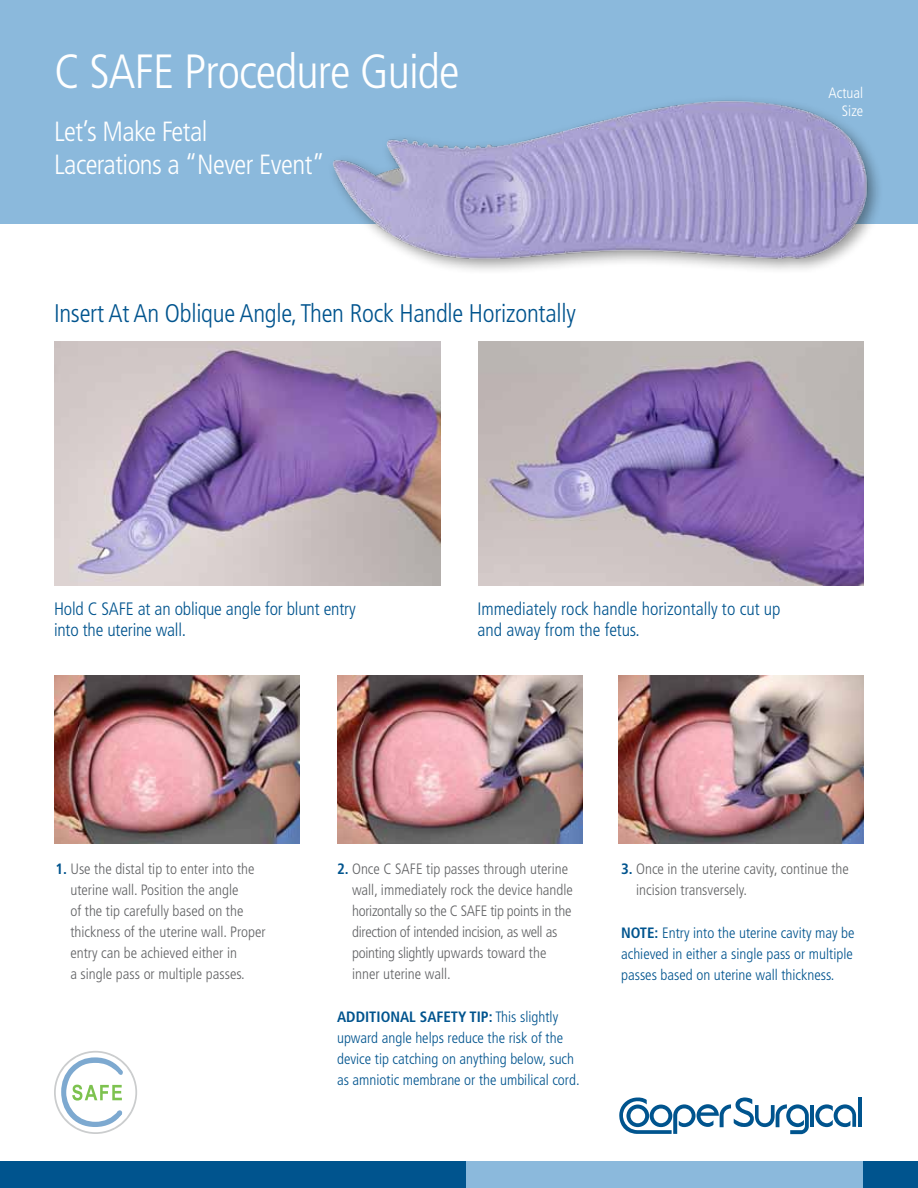
<style>
.page{position:relative;width:918px;height:1188px;background:#fff}
.page>*{position:absolute;margin:0;border:0;box-sizing:border-box;transform-origin:0 0}
.t1{font:300 condensed 48px "Frutiger LT Std";letter-spacing:-.02em;color:#fff}
.t2{font:300 condensed 27.75px/33px "Frutiger LT Std";letter-spacing:-.02em;color:#fff}
.t3{font:300 condensed 25.5px "Frutiger LT Std";letter-spacing:-.01em;color:#00548e}
.t4{font:300 condensed 18px/21px "Frutiger LT Std";letter-spacing:-.01em;color:#00548e}
.t5{font:300 condensed 15px/21px "Frutiger LT Std";color:#636466}
.t6{font:300 condensed 15px/21px "Frutiger LT Std";color:#00548e;text-align:justify}
.t7{font:300 condensed 15px/18px "Frutiger LT Std";color:#fff;text-align:right}
.s1{font-weight:700;color:#00548e}
.s2{font-weight:700}
</style>
<div class="page">
<div style="left:0;top:0;width:918px;height:224px;background:#8bb9dc"></div>
<img style="left:479px;top:341px;width:385px;height:244px">
<img style="left:54px;top:341px;width:387px;height:244px">
<img style="left:54px;top:675px;width:245px;height:168px">
<img style="left:619px;top:675px;width:245px;height:168px">
<div style="left:0;top:1161px;width:918px;height:27px;background:#00548e"></div>
<div style="left:466px;top:1161px;width:397px;height:27px;background:#8bb9dc"></div>
<img style="left:337px;top:675px;width:245px;height:168px">
<img style="left:333px;top:100px;width:542px;height:171px">
<hr style="left:810px;top:1105px;width:4px;height:22px;background:#00548e">
<svg style="left:815px;top:1104px;width:41px;height:23px"></svg>
<hr style="left:858px;top:1098px;width:4px;height:29px;background:#00548e">
<svg style="left:619px;top:1097px;width:190px;height:37px"></svg>
<svg style="left:54px;top:1051px;width:83px;height:83px"></svg>
<h1 class="t1" style="left:54px;top:44px;width:407px">C SAFE Procedure Guide</h1>
<h2 class="t2" style="left:54px;top:116px;width:273px">Let’s Make Fetal<br>Lacerations a “Never Event”</h2>
<h3 class="t3" style="left:54px;top:299px;width:523px">Insert At An Oblique Angle, Then Rock Handle Horizontally</h3>
<p class="t7" style="left:829px;top:84px;width:36px">Actual<br>Size</p>
<p class="t4" style="left:54px;top:599px;width:303px">Hold C SAFE at an oblique angle for blunt entry into the uterine wall.</p>
<p class="t4" style="left:478px;top:599px;width:305px">Immediately rock handle horizontally to cut up and away from the fetus.</p>
<p class="t5" style="left:70px;top:859px;width:197px;text-indent:-15px"><span class="s1">1.</span> Use the distal tip to enter into the uterine wall. Position the angle<br>of the tip carefully based on the thickness of the uterine wall. Proper entry can be achieved either in<br>a single pass or multiple passes.</p>
<p class="t5" style="left:352px;top:859px;width:222px;text-indent:-15px"><span class="s1">2.</span> Once C SAFE tip passes through uterine wall, immediately rock the device handle horizontally so the C SAFE tip points in the direction of intended incision, as well as pointing slightly upwards toward the inner uterine wall.</p>
<p class="t6" style="left:337px;top:1006px;width:244px;text-align:left"><span class="s2">ADDITIONAL SAFETY TIP:</span> This slightly upward angle helps reduce the risk of the device tip catching on anything below, such as amniotic membrane or the umbilical cord.</p>
<p class="t5" style="left:636px;top:859px;width:214px;text-indent:-15px"><span class="s1">3.</span> Once in the uterine cavity, continue the incision transversely.</p>
<p class="t6" style="left:621px;top:922px;width:235px"><span class="s2">NOTE:</span> Entry into the uterine cavity may be achieved in either a single pass or multiple passes based on uterine wall thickness.</p>
</div>
